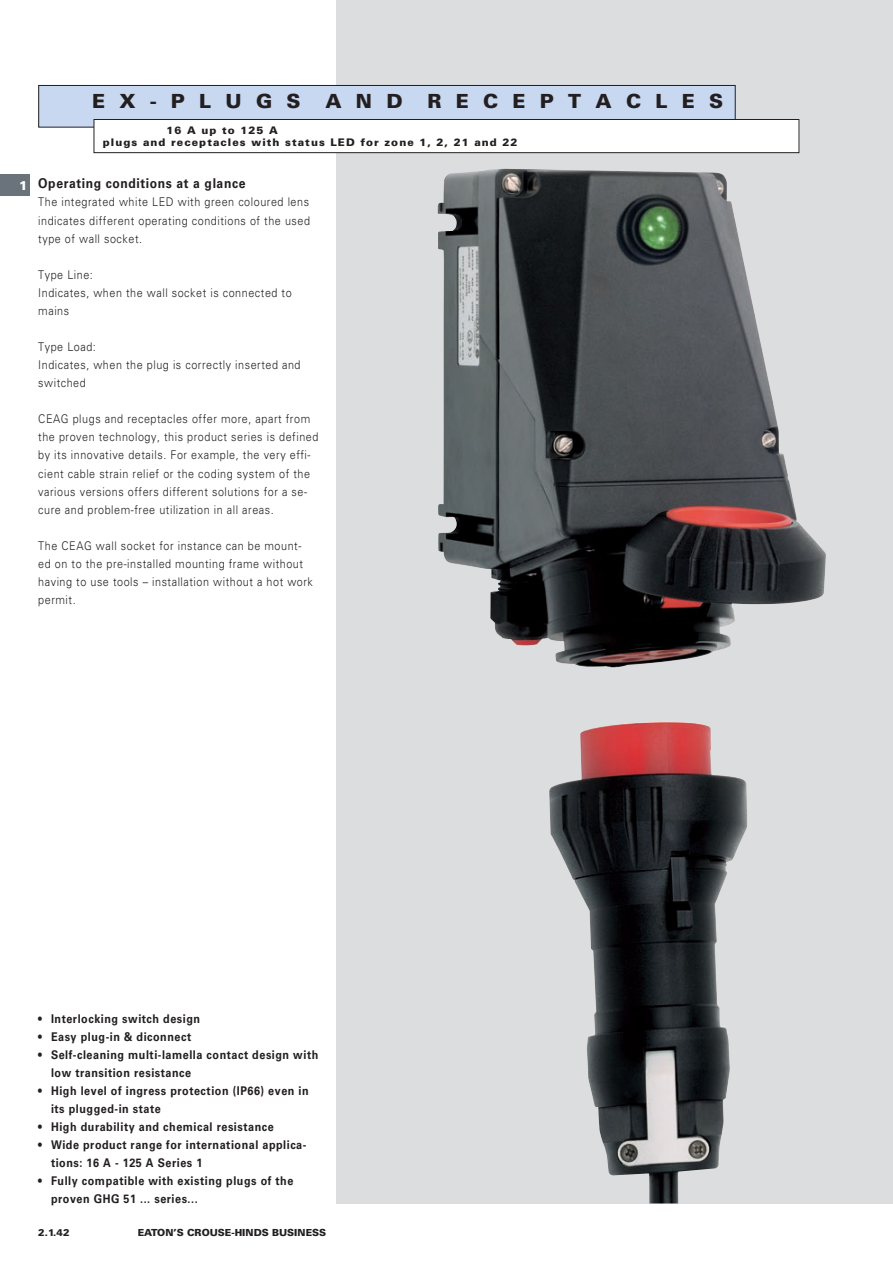
<style>
.page{position:relative;width:893px;height:1263px;background:#fff}
.page>*{position:absolute;margin:0;border:0;box-sizing:border-box;transform-origin:0 0}
.t1{font:900 19.5px "Univers LT Pro 75";color:#231f20}
.t2{font:700 13.5px "Univers LT Pro 65";letter-spacing:.05em;color:#231f20;scale:.9 1}
.t3{font:900 12.75px "Univers LT Pro 75";color:#fff}
.t4{font:300 12px/18px "Univers LT Pro 45";letter-spacing:.05em;color:#231f20;scale:.9 1}
.t5{font:700 12px/18px "Univers LT Pro 65";letter-spacing:.05em;color:#231f20;scale:.9 1}
.t6{font:900 10.5px/12.6px "Univers LT Pro 75";letter-spacing:.1em;color:#231f20}
.t7{font:900 9.75px "Univers LT Pro 75";color:#231f20}
</style>
<div class="page">
<div style="left:0;top:174px;width:30px;height:22px;background:#6a737b"></div>
<div style="left:336px;top:0;width:557px;height:1203px;background:#dcddde"></div>
<img style="left:438px;top:169px;width:388px;height:1034px">
<div style="left:39px;top:85px;width:696px;height:42px;background:#c7d8f0"></div>
<div style="left:38px;top:85px;width:698px;height:43px;border:1px solid #231f20"></div>
<div style="left:94px;top:119px;width:705px;height:34px;background:#fff"></div>
<div style="left:94px;top:119px;width:705px;height:34px;border:1px solid #231f20"></div>
<p class="t3" style="left:19px;top:179px;width:10px">1</p>
<h1 class="t1" style="left:92px;top:92px;width:210px">E X - P L U G S</h1>
<h1 class="t1" style="left:325px;top:92px;width:79px">A N D</h1>
<h1 class="t1" style="left:427px;top:92px;width:297px">R E C E P T A C L E S</h1>
<p class="t6" style="left:103px;top:124px;width:416px;text-indent:64px">16 A up to 125 A<br>plugs and receptacles with status LED for zone 1, 2, 21 and 22</p>
<p class="t2" style="left:38px;top:179px;width:232px">Operating conditions at a glance</p>
<p class="t4" style="left:38px;top:194px;width:304px;text-align:justify">The integrated white LED with green coloured lens indicates different operating conditions of the used type of wall socket.</p>
<p class="t4" style="left:38px;top:267px;width:283px">Type Line:<br>Indicates, when the wall socket is connected to mains</p>
<p class="t4" style="left:38px;top:339px;width:293px">Type Load:<br>Indicates, when the plug is correctly inserted and switched</p>
<p class="t4" style="left:38px;top:411px;width:313px">CEAG plugs and receptacles offer more, apart from the proven technology, this product series is defined by its innovative details. For example, the very effi&shy;cient cable strain relief or the coding system of the various versions offers different solutions for a se&shy;cure and problem-free utilization in all areas.</p>
<p class="t4" style="left:38px;top:538px;width:307px">The CEAG wall socket for instance can be mount&shy;ed on to the pre-installed mounting frame without having to use tools – installation without a hot work permit.</p>
<p class="t5" style="left:38px;top:1011px;width:181px">• Interlocking switch design</p>
<p class="t5" style="left:38px;top:1029px;width:171px">• Easy plug-in &amp; diconnect</p>
<p class="t5" style="left:51px;top:1047px;width:298px;text-indent:-13px">• Self-cleaning multi-lamella contact design with low transition resistance</p>
<p class="t5" style="left:51px;top:1083px;width:288px;text-indent:-13px">• High level of ingress protection (IP66) even in its plugged-in state</p>
<p class="t5" style="left:38px;top:1119px;width:263px">• High durability and chemical resistance</p>
<p class="t5" style="left:51px;top:1137px;width:285px;text-indent:-13px">• Wide product range for international applica&shy;tions: 16 A - 125 A Series 1</p>
<p class="t5" style="left:51px;top:1173px;width:271px;text-indent:-13px">• Fully compatible with existing plugs of the proven GHG 51 ... series...</p>
<p class="t7" style="left:38px;top:1228px;width:33px">2.1.42</p>
<p class="t7" style="left:138px;top:1228px;width:190px">EATON’S CROUSE-HINDS BUSINESS</p>
</div>
